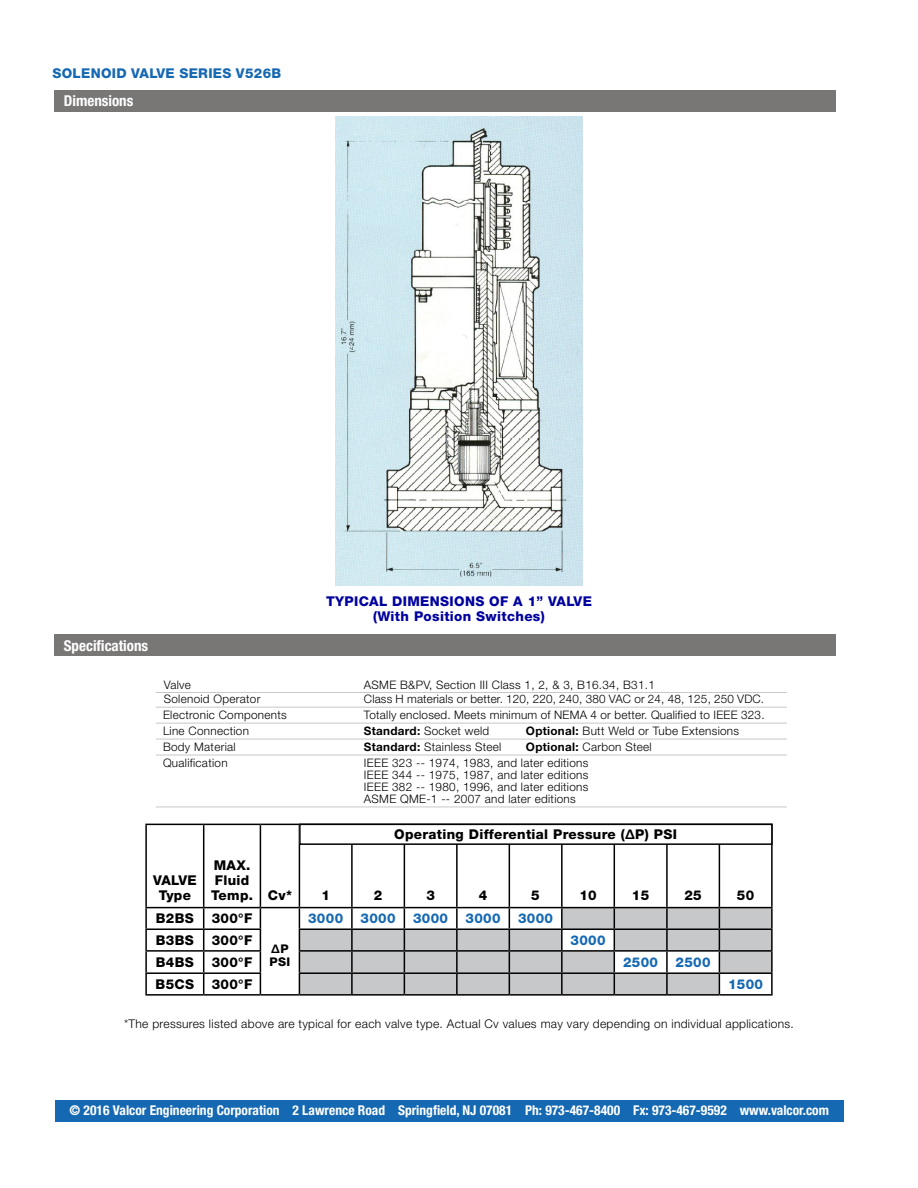
<style>
.page{position:relative;width:918px;height:1188px;background:#fff}
.page>*{position:absolute;margin:0;border:0;box-sizing:border-box;transform-origin:0 0}
.Gray_Bar_HEADER{font:700 condensed 15px "Helvetica Neue LT Std";color:#fff}
.Page2_BLUE_HEADER{font:800 13.5px "Helvetica Neue LT Std";letter-spacing:.025em;color:#000}
.Page2_BLUE_HEADER-2{font:700 condensed 13.5px "Helvetica Neue LT Std";color:#fff}
.Page2_BLUE_HEADER-3{font:800 13.5px "Helvetica Neue LT Std";letter-spacing:.025em;color:#1568b2}
.Page2_BLUE_HEADER-4{font:800 13.5px "Helvetica Neue LT Std";letter-spacing:.025em;color:#00009e}
.Table_Data{font:300 12px "Helvetica Neue LT Std";letter-spacing:.025em;color:#010000}
.Page2_BLUE_HEADER-5{font:800 12px "Helvetica Neue LT Std";color:#000}
.Data_Header{font:300 11.7px "Helvetica Neue LT Std";letter-spacing:.025em;color:#000}
.s1{font-weight:700}
</style>
<div class="page">
<div style="left:55px;top:1100px;width:788px;height:21px;background:#1568b2"></div>
<div style="left:54px;top:90px;width:781px;height:21px;background:#797776"></div>
<hr style="left:156px;top:707px;width:631px;height:1px;background:#c7c8ca">
<div style="left:55px;top:635px;width:781px;height:21px;background:#797776"></div>
<hr style="left:145px;top:824px;width:59px;height:1px;background:#000">
<hr style="left:145px;top:825px;width:2px;height:82px;background:#000">
<hr style="left:204px;top:824px;width:56px;height:1px;background:#000">
<hr style="left:203px;top:825px;width:1px;height:82px;background:#000">
<hr style="left:260px;top:824px;width:39px;height:1px;background:#000">
<hr style="left:260px;top:825px;width:1px;height:82px;background:#000">
<hr style="left:299px;top:825px;width:1px;height:82px;background:#000">
<hr style="left:351px;top:825px;width:2px;height:82px;background:#000">
<hr style="left:404px;top:825px;width:1px;height:82px;background:#000">
<hr style="left:456px;top:825px;width:2px;height:82px;background:#000">
<hr style="left:509px;top:825px;width:1px;height:82px;background:#000">
<hr style="left:561px;top:825px;width:2px;height:82px;background:#000">
<hr style="left:614px;top:825px;width:1px;height:82px;background:#000">
<hr style="left:666px;top:825px;width:2px;height:82px;background:#000">
<hr style="left:719px;top:825px;width:1px;height:82px;background:#000">
<hr style="left:771px;top:825px;width:2px;height:82px;background:#000">
<hr style="left:145px;top:907px;width:59px;height:1px;background:#000">
<hr style="left:145px;top:908px;width:2px;height:20px;background:#000">
<hr style="left:204px;top:907px;width:56px;height:1px;background:#000">
<hr style="left:260px;top:907px;width:39px;height:1px;background:#000">
<hr style="left:299px;top:907px;width:53px;height:1px;background:#000">
<hr style="left:352px;top:907px;width:52px;height:1px;background:#000">
<hr style="left:404px;top:907px;width:53px;height:1px;background:#000">
<hr style="left:457px;top:907px;width:52px;height:1px;background:#000">
<hr style="left:509px;top:907px;width:53px;height:1px;background:#000">
<hr style="left:562px;top:907px;width:52px;height:1px;background:#000">
<hr style="left:614px;top:907px;width:53px;height:1px;background:#000">
<hr style="left:667px;top:907px;width:52px;height:1px;background:#000">
<hr style="left:719px;top:907px;width:54px;height:1px;background:#000">
<hr style="left:771px;top:908px;width:2px;height:20px;background:#000">
<hr style="left:145px;top:928px;width:59px;height:2px;background:#000">
<hr style="left:145px;top:930px;width:2px;height:20px;background:#000">
<hr style="left:204px;top:928px;width:57px;height:2px;background:#000">
<hr style="left:719px;top:928px;width:54px;height:2px;background:#000">
<hr style="left:771px;top:930px;width:2px;height:20px;background:#000">
<hr style="left:145px;top:950px;width:59px;height:2px;background:#000">
<hr style="left:145px;top:952px;width:2px;height:20px;background:#000">
<hr style="left:204px;top:950px;width:57px;height:2px;background:#000">
<hr style="left:719px;top:950px;width:54px;height:2px;background:#000">
<hr style="left:771px;top:952px;width:2px;height:20px;background:#000">
<hr style="left:145px;top:972px;width:59px;height:2px;background:#000">
<hr style="left:145px;top:974px;width:2px;height:20px;background:#000">
<hr style="left:204px;top:972px;width:57px;height:2px;background:#000">
<svg style="left:203px;top:908px;width:1px;height:86px"></svg>
<svg style="left:260px;top:908px;width:1px;height:86px"></svg>
<hr style="left:719px;top:972px;width:54px;height:2px;background:#000">
<svg style="left:299px;top:908px;width:473px;height:86px"></svg>
<hr style="left:771px;top:974px;width:2px;height:20px;background:#000">
<hr style="left:145px;top:994px;width:59px;height:2px;background:#000">
<hr style="left:204px;top:994px;width:56px;height:2px;background:#000">
<hr style="left:260px;top:994px;width:39px;height:2px;background:#000">
<hr style="left:299px;top:994px;width:53px;height:2px;background:#000">
<hr style="left:352px;top:994px;width:52px;height:2px;background:#000">
<hr style="left:404px;top:994px;width:53px;height:2px;background:#000">
<hr style="left:457px;top:994px;width:52px;height:2px;background:#000">
<hr style="left:509px;top:994px;width:53px;height:2px;background:#000">
<hr style="left:562px;top:994px;width:52px;height:2px;background:#000">
<hr style="left:614px;top:994px;width:53px;height:2px;background:#000">
<hr style="left:667px;top:994px;width:52px;height:2px;background:#000">
<hr style="left:719px;top:994px;width:54px;height:2px;background:#000">
<div style="left:300px;top:824px;width:472px;height:20px;background:#fff"></div>
<div style="left:299px;top:824px;width:474px;height:21px;border:2px solid #000"></div>
<hr style="left:156px;top:723px;width:631px;height:1px;background:#c7c8ca">
<hr style="left:156px;top:739px;width:631px;height:1px;background:#c7c8ca">
<hr style="left:156px;top:755px;width:631px;height:1px;background:#c7c8ca">
<hr style="left:156px;top:807px;width:631px;height:1px;background:#c7c8ca">
<img style="left:336px;top:116px;width:246px;height:469px">
<hr style="left:156px;top:692px;width:631px;height:1px;background:#c7c8ca">
<p class="Page2_BLUE_HEADER-3" style="left:52px;top:65px;width:230px">SOLENOID VALVE SERIES V526B</p>
<p class="Gray_Bar_HEADER" style="left:64px;top:91px;width:71px">Dimensions</p>
<p class="Gray_Bar_HEADER" style="left:64px;top:636px;width:86px">Specifications</p>
<p class="Page2_BLUE_HEADER-4" style="left:326px;top:593px;width:267px">TYPICAL DIMENSIONS OF A 1” VALVE</p>
<p class="Page2_BLUE_HEADER-4" style="left:373px;top:608px;width:173px">(With Position Switches)</p>
<p class="Data_Header" style="left:164px;top:677px;width:29px">Valve</p>
<p class="Data_Header" style="left:364px;top:677px;width:292px">ASME B&amp;PV, Section III Class 1, 2, &amp; 3, B16.34, B31.1</p>
<p class="Data_Header" style="left:164px;top:692px;width:98px">Solenoid Operator</p>
<p class="Data_Header" style="left:364px;top:692px;width:402px">Class H materials or better. 120, 220, 240, 380 VAC or 24, 48, 125, 250 VDC.</p>
<p class="Data_Header" style="left:163px;top:708px;width:125px">Electronic Components</p>
<p class="Data_Header" style="left:364px;top:708px;width:402px">Totally enclosed. Meets minimum of NEMA 4 or better. Qualified to IEEE 323.</p>
<p class="Data_Header" style="left:163px;top:724px;width:88px">Line Connection</p>
<p class="Data_Header" style="left:364px;top:724px;width:127px"><span class="s1">Standard:</span> Socket weld</p>
<p class="Data_Header" style="left:526px;top:724px;width:215px"><span class="s1">Optional:</span> Butt Weld or Tube Extensions</p>
<p class="Data_Header" style="left:163px;top:740px;width:74px">Body Material</p>
<p class="Data_Header" style="left:364px;top:740px;width:139px"><span class="s1">Standard:</span> Stainless Steel</p>
<p class="Data_Header" style="left:526px;top:740px;width:127px"><span class="s1">Optional:</span> Carbon Steel</p>
<p class="Data_Header" style="left:163px;top:756px;width:66px">Qualification</p>
<p class="Data_Header" style="left:364px;top:756px;width:226px">IEEE 323 -- 1974, 1983, and later editions</p>
<p class="Data_Header" style="left:364px;top:768px;width:226px">IEEE 344 -- 1975, 1987, and later editions</p>
<p class="Data_Header" style="left:364px;top:779px;width:226px">IEEE 382 -- 1980, 1996, and later editions</p>
<p class="Data_Header" style="left:364px;top:792px;width:213px">ASME QME-1 -- 2007 and later editions</p>
<p class="Page2_BLUE_HEADER" style="left:394px;top:826px;width:284px">Operating Differential Pressure (ΔP) PSI</p>
<p class="Page2_BLUE_HEADER" style="left:153px;top:872px;width:45px">VALVE</p>
<p class="Page2_BLUE_HEADER" style="left:159px;top:887px;width:34px">Type</p>
<p class="Page2_BLUE_HEADER" style="left:214px;top:857px;width:38px">MAX.</p>
<p class="Page2_BLUE_HEADER" style="left:215px;top:872px;width:36px">Fluid</p>
<p class="Page2_BLUE_HEADER" style="left:211px;top:887px;width:44px">Temp.</p>
<p class="Page2_BLUE_HEADER" style="left:268px;top:887px;width:26px">Cv*</p>
<p class="Page2_BLUE_HEADER" style="left:321px;top:887px;width:10px">1</p>
<p class="Page2_BLUE_HEADER" style="left:374px;top:887px;width:10px">2</p>
<p class="Page2_BLUE_HEADER" style="left:426px;top:887px;width:10px">3</p>
<p class="Page2_BLUE_HEADER" style="left:479px;top:887px;width:10px">4</p>
<p class="Page2_BLUE_HEADER" style="left:531px;top:887px;width:10px">5</p>
<p class="Page2_BLUE_HEADER" style="left:579px;top:887px;width:19px">10</p>
<p class="Page2_BLUE_HEADER" style="left:632px;top:887px;width:19px">15</p>
<p class="Page2_BLUE_HEADER" style="left:684px;top:887px;width:19px">25</p>
<p class="Page2_BLUE_HEADER" style="left:737px;top:887px;width:19px">50</p>
<p class="Page2_BLUE_HEADER" style="left:156px;top:910px;width:40px">B2BS</p>
<p class="Page2_BLUE_HEADER" style="left:212px;top:910px;width:42px">300°F</p>
<p class="Page2_BLUE_HEADER-3" style="left:308px;top:910px;width:37px">3000</p>
<p class="Page2_BLUE_HEADER-3" style="left:361px;top:910px;width:37px">3000</p>
<p class="Page2_BLUE_HEADER-3" style="left:413px;top:910px;width:37px">3000</p>
<p class="Page2_BLUE_HEADER-3" style="left:466px;top:910px;width:37px">3000</p>
<p class="Page2_BLUE_HEADER-3" style="left:518px;top:910px;width:37px">3000</p>
<p class="Page2_BLUE_HEADER" style="left:156px;top:932px;width:40px">B3BS</p>
<p class="Page2_BLUE_HEADER" style="left:212px;top:932px;width:42px">300°F</p>
<p class="Page2_BLUE_HEADER-3" style="left:571px;top:932px;width:37px">3000</p>
<p class="Page2_BLUE_HEADER" style="left:156px;top:954px;width:40px">B4BS</p>
<p class="Page2_BLUE_HEADER" style="left:212px;top:954px;width:42px">300°F</p>
<p class="Page2_BLUE_HEADER-3" style="left:623px;top:954px;width:37px">2500</p>
<p class="Page2_BLUE_HEADER-3" style="left:676px;top:954px;width:37px">2500</p>
<p class="Page2_BLUE_HEADER" style="left:156px;top:976px;width:40px">B5CS</p>
<p class="Page2_BLUE_HEADER" style="left:212px;top:976px;width:42px">300°F</p>
<p class="Page2_BLUE_HEADER-3" style="left:728px;top:976px;width:37px">1500</p>
<p class="Page2_BLUE_HEADER-5" style="left:271px;top:941px;width:19px">ΔP</p>
<p class="Page2_BLUE_HEADER-5" style="left:270px;top:955px;width:22px">PSI</p>
<p class="Table_Data" style="left:124px;top:1016px;width:671px">*The pressures listed above are typical for each valve type. Actual Cv values may vary depending on individual applications.</p>
<p class="Page2_BLUE_HEADER-2" style="left:70px;top:1102px;width:761px">© 2016 Valcor Engineering Corporation 2 Lawrence Road Springfield, NJ 07081 Ph: 973-467-8400 Fx: 973-467-9592 www.valcor.com</p>
</div>
